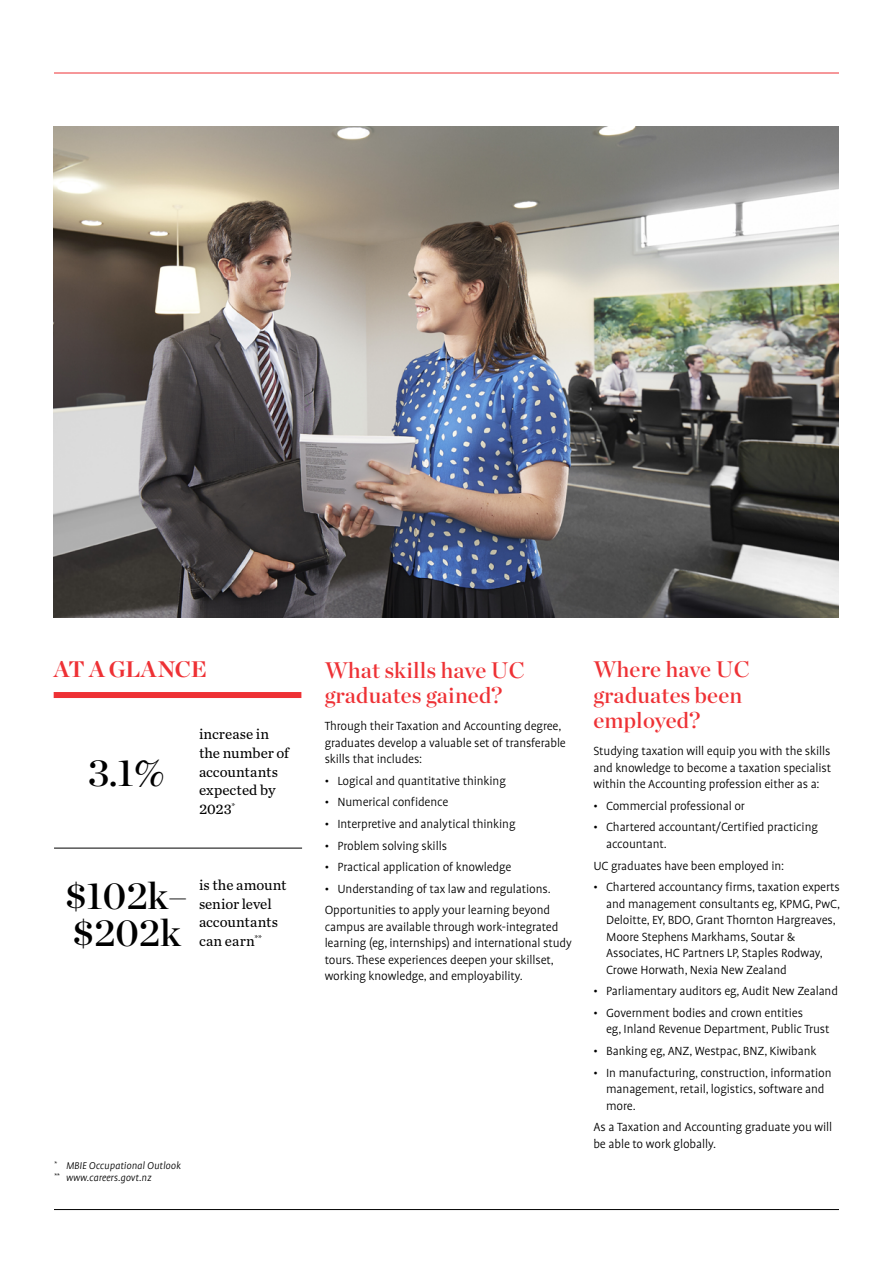
<style>
.page{position:relative;width:893px;height:1263px;background:#fff}
.page>*{position:absolute;margin:0;border:0;box-sizing:border-box;transform-origin:0 0}
.t1{font:38.25px/37.5px "Chronicle Display Semi";color:#000}
.t2{font:22.5px/25.5px "Chronicle Display Semi";letter-spacing:.01em;color:#ee3135}
.t3{font:700 22.5px "Chronicle Display";letter-spacing:-.02em;color:#ee3135}
.t4{font:15px/18.8px "Chronicle Text G2";color:#000}
.t5{font:300 13.5px/16.5px "Profile Pro";letter-spacing:-.01em;color:#000}
.t6{font:italic 300 11.25px/12px "Profile Pro";color:#000}
</style>
<div class="page">
<hr style="left:54px;top:73px;width:785px;height:1px;background:#ee3135">
<hr style="left:54px;top:1209px;width:785px;height:1px;background:#000">
<div style="left:54px;top:692px;width:247px;height:6px;background:#ee3135"></div>
<img style="left:54px;top:127px;width:785px;height:490px">
<hr style="left:54px;top:848px;width:145px;height:1px;background:#000">
<hr style="left:199px;top:848px;width:103px;height:1px;background:#000">
<h2 class="t3" style="left:54px;top:651px;width:155px">AT A GLANCE</h2>
<h1 class="t1" style="left:88px;top:751px;width:79px">3.1%</h1>
<p class="t4" style="left:199px;top:724px;width:92px">increase in the number of accountants expected by<br>2023<sup>*</sup></p>
<h1 class="t1" style="left:65px;top:874px;width:125px">$102k– $202k</h1>
<p class="t4" style="left:199px;top:875px;width:89px">is the amount senior level accountants can earn<sup>**</sup></p>
<p class="t6" style="left:54px;top:1160px;width:128px"><sup>*</sup> MBIE Occupational Outlook <sup>**</sup> www.careers.govt.nz</p>
<h2 class="t2" style="left:325px;top:655px;width:202px">What skills have UC graduates gained?</h2>
<p class="t5" style="left:325px;top:718px;width:243px">Through their Taxation and Accounting degree, graduates develop a valuable set of transferable skills that includes:</p>
<p class="t5" style="left:325px;top:773px;width:183px">• Logical and quantitative thinking</p>
<p class="t5" style="left:325px;top:795px;width:125px">• Numerical confidence</p>
<p class="t5" style="left:325px;top:816px;width:192px">• Interpretive and analytical thinking</p>
<p class="t5" style="left:325px;top:838px;width:124px">• Problem solving skills</p>
<p class="t5" style="left:325px;top:859px;width:188px">• Practical application of knowledge</p>
<p class="t5" style="left:325px;top:878px;width:228px;line-height:21.6px">• Understanding of tax law and regulations.<br>Opportunities to apply your learning beyond</p>
<p class="t5" style="left:325px;top:919px;width:249px">campus are available through work-integrated learning (eg, internships) and international study tours. These experiences deepen your skillset, working knowledge, and employability.</p>
<h2 class="t2" style="left:593px;top:655px;width:158px">Where have UC graduates been employed?</h2>
<p class="t5" style="left:593px;top:743px;width:239px;text-align:justify">Studying taxation will equip you with the skills and knowledge to become a taxation specialist within the Accounting profession either as a:</p>
<p class="t5" style="left:593px;top:798px;width:153px">• Commercial professional or</p>
<p class="t5" style="left:606px;top:820px;width:213px;text-indent:-13px">• Chartered accountant/Certified practicing accountant.</p>
<p class="t5" style="left:593px;top:858px;width:192px">UC graduates have been employed in:</p>
<p class="t5" style="left:606px;top:879px;width:235px;text-indent:-13px">• Chartered accountancy firms, taxation experts and management consultants eg, KPMG, PwC, Deloitte, EY, BDO, Grant Thornton Hargreaves, Moore Stephens Markhams, Soutar &amp; Associates, HC Partners LP, Staples Rodway, Crowe Horwath, Nexia New Zealand</p>
<p class="t5" style="left:593px;top:983px;width:246px">• Parliamentary auditors eg, Audit New Zealand</p>
<p class="t5" style="left:606px;top:1005px;width:225px;text-indent:-13px">• Government bodies and crown entities<br>eg, Inland Revenue Department, Public Trust</p>
<p class="t5" style="left:593px;top:1043px;width:225px">• Banking eg, ANZ, Westpac, BNZ, Kiwibank</p>
<p class="t5" style="left:606px;top:1065px;width:227px;text-indent:-13px">• In manufacturing, construction, information management, retail, logistics, software and more.</p>
<p class="t5" style="left:593px;top:1119px;width:240px">As a Taxation and Accounting graduate you will be able to work globally.</p>
</div>
